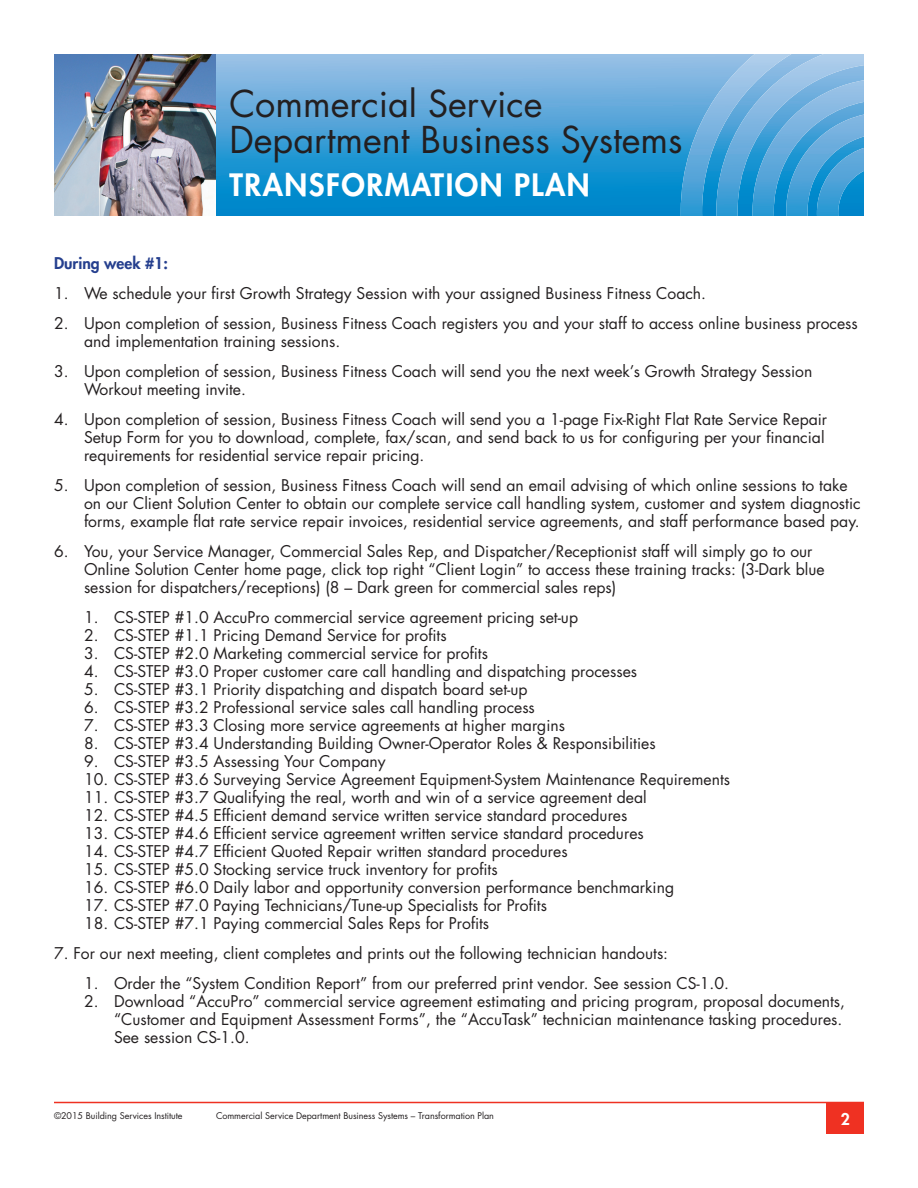
<style>
.page{position:relative;width:918px;height:1188px;background:#fff}
.page>*{position:absolute;margin:0;border:0;box-sizing:border-box;transform-origin:0 0}
.t1{font:36px/36px "Futura";color:#231f20}
.t2{font:800 30px "Futura";letter-spacing:.05em;color:#fff}
.t3{font:15.75px/18px "Futura";color:#231f20}
.t4{font:800 15.75px "Futura";color:#253f8e}
.t5{font:800 15.75px "Futura";color:#fff}
.t6{font:9px "Futura";letter-spacing:-.005em;color:#231f20}
</style>
<div class="page">
<svg style="left:216px;top:54px;width:465px;height:162px;background:#42a0d7"></svg>
<svg style="left:681px;top:54px;width:183px;height:162px;background:#5eaadb"></svg>
<img style="left:54px;top:54px;width:162px;height:162px">
<hr style="left:54px;top:1102px;width:810px;height:1px;background:#ef3122">
<div style="left:826px;top:1102px;width:38px;height:32px;background:#ef3122"></div>
<h1 class="t1" style="left:230px;top:85px;width:455px">Commercial Service<br>Department Business Systems</h1>
<h2 class="t2" style="left:230px;top:165px;width:339px">TRANSFORMATION Plan</h2>
<p class="t4" style="left:54px;top:253px;width:115px">During week #1:</p>
<p class="t3" style="left:54px;top:284px;width:654px">1. We schedule your first Growth Strategy Session with your assigned Business Fitness Coach.</p>
<p class="t3" style="left:84px;top:314px;width:775px;text-indent:-30px">2. Upon completion of session, Business Fitness Coach registers you and your staff to access online business process and implementation training sessions.</p>
<p class="t3" style="left:84px;top:362px;width:730px;text-indent:-30px">3. Upon completion of session, Business Fitness Coach will send you the next week’s Growth Strategy Session<br>Workout meeting invite.</p>
<p class="t3" style="left:84px;top:410px;width:745px;text-indent:-30px">4. Upon completion of session, Business Fitness Coach will send you a 1-page Fix-Right Flat Rate Service Repair<br>Setup Form for you to download, complete, fax/scan, and send back to us for configuring per your financial requirements for residential service repair pricing.</p>
<p class="t3" style="left:84px;top:476px;width:778px;text-indent:-30px">5. Upon completion of session, Business Fitness Coach will send an email advising of which online sessions to take on our Client Solution Center to obtain our complete service call handling system, customer and system diagnostic forms, example flat rate service repair invoices, residential service agreements, and staff performance based pay.</p>
<p class="t3" style="left:84px;top:542px;width:742px;text-indent:-30px">6. You, your Service Manager, Commercial Sales Rep, and Dispatcher/Receptionist staff will simply go to our<br>Online Solution Center home page, click top right “Client Login” to access these training tracks: (3-Dark blue session for dispatchers/receptions) (8 – Dark green for commercial sales reps)</p>
<p class="t3" style="left:84px;top:608px;width:496px">1. CS-STEP #1.0 AccuPro commercial service agreement pricing set-up</p>
<p class="t3" style="left:84px;top:626px;width:364px">2. CS-STEP #1.1 Pricing Demand Service for profits</p>
<p class="t3" style="left:84px;top:644px;width:406px">3. CS-STEP #2.0 Marketing commercial service for profits</p>
<p class="t3" style="left:84px;top:662px;width:555px">4. CS-STEP #3.0 Proper customer care call handling and dispatching processes</p>
<p class="t3" style="left:84px;top:680px;width:445px">5. CS-STEP #3.1 Priority dispatching and dispatch board set-up</p>
<p class="t3" style="left:84px;top:698px;width:452px">6. CS-STEP #3.2 Professional service sales call handling process</p>
<p class="t3" style="left:84px;top:716px;width:483px">7. CS-STEP #3.3 Closing more service agreements at higher margins</p>
<p class="t3" style="left:84px;top:734px;width:573px">8. CS-STEP #3.4 Understanding Building Owner-Operator Roles &amp; Responsibilities</p>
<p class="t3" style="left:84px;top:752px;width:303px">9. CS-STEP #3.5 Assessing Your Company</p>
<p class="t3" style="left:84px;top:770px;width:648px">10. CS-STEP #3.6 Surveying Service Agreement Equipment-System Maintenance Requirements</p>
<p class="t3" style="left:84px;top:788px;width:564px">11. CS-STEP #3.7 Qualifying the real, worth and win of a service agreement deal</p>
<p class="t3" style="left:84px;top:806px;width:545px">12. CS-STEP #4.5 Efficient demand service written service standard procedures</p>
<p class="t3" style="left:84px;top:824px;width:561px">13. CS-STEP #4.6 Efficient service agreement written service standard procedures</p>
<p class="t3" style="left:84px;top:842px;width:485px">14. CS-STEP #4.7 Efficient Quoted Repair written standard procedures</p>
<p class="t3" style="left:84px;top:860px;width:415px">15. CS-STEP #5.0 Stocking service truck inventory for profits</p>
<p class="t3" style="left:84px;top:878px;width:592px">16. CS-STEP #6.0 Daily labor and opportunity conversion performance benchmarking</p>
<p class="t3" style="left:84px;top:896px;width:464px">17. CS-STEP #7.0 Paying Technicians/Tune-up Specialists for Profits</p>
<p class="t3" style="left:84px;top:914px;width:407px">18. CS-STEP #7.1 Paying commercial Sales Reps for Profits</p>
<p class="t3" style="left:54px;top:944px;width:616px">7. For our next meeting, client completes and prints out the following technician handouts:</p>
<p class="t3" style="left:84px;top:974px;width:647px">1. Order the “System Condition Report” from our preferred print vendor. See session CS-1.0.</p>
<p class="t3" style="left:114px;top:992px;width:733px;text-indent:-30px">2. Download “AccuPro” commercial service agreement estimating and pricing program, proposal documents, “Customer and Equipment Assessment Forms”, the “AccuTask” technician maintenance tasking procedures.<br>See session CS-1.0.</p>
<p class="t6" style="left:54px;top:1109px;width:130px">©2015 Building Services Institute</p>
<p class="t6" style="left:216px;top:1109px;width:280px">Commercial Service Department Business Systems – Transformation Plan</p>
<p class="t5" style="left:841px;top:1108px;width:11px">2</p>
</div>
